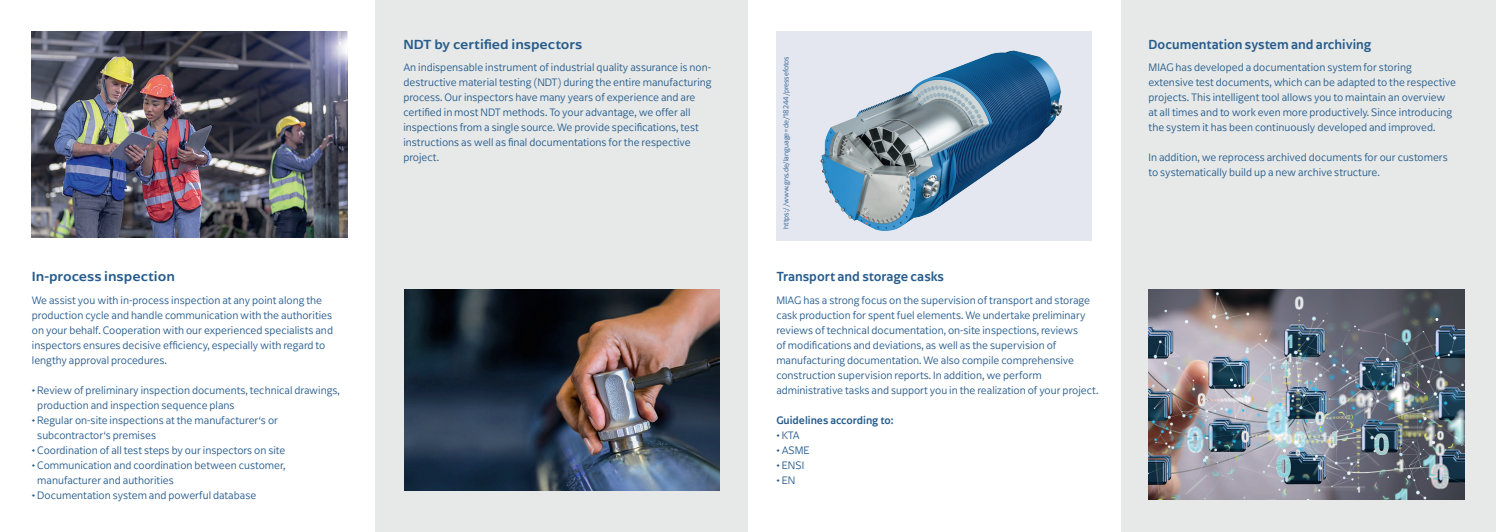
<style>
.page{position:relative;width:1496px;height:532px;background:#fff}
.page>*{position:absolute;margin:0;border:0;box-sizing:border-box;transform-origin:0 0}
.t1{font:500 13.75px "Arpona Sans";color:#265b8c;scale:.9 1}
.t2{font:500 13.75px "Arpona Sans";color:#265b8c}
.t3{font:300 11.25px/15px "Arpona Sans";color:#265b8c;scale:.9 1}
.t4{font:500 11.25px/15px "Arpona Sans";color:#265b8c;scale:.9 1}
.t5{font:300 7.5px "Arpona Sans";color:#265b8c;scale:.9 1}
.s1{font-weight:700}
.s2{font-weight:300}
</style>
<div class="page">
<div style="left:375px;top:0;width:373px;height:531px;background:#e6e9e8"></div>
<div style="left:1121px;top:0;width:374px;height:531px;background:#e6e9e8"></div>
<img style="left:32px;top:32px;width:315px;height:206px">
<img style="left:404px;top:290px;width:315px;height:200px">
<img style="left:1148px;top:290px;width:315px;height:209px">
<div style="left:776px;top:32px;width:315px;height:209px;background:#e4e7f0"></div>
<img style="left:820px;top:50px;width:242px;height:181px">
<p class="t2" style="left:32px;top:267px;width:144px">In-process inspection</p>
<p class="t3" style="left:32px;top:292px;width:336px">We assist you with in-process inspection at any point along the production cycle and handle communication with the authorities on your behalf. Cooperation with our experienced specialists and inspectors ensures decisive efficiency, especially with regard to lengthy approval procedures.</p>
<p class="t3" style="left:32px;top:382px;width:344px"><span class="s1">·</span> Review of preliminary inspection documents, technical drawings,</p>
<p class="t3" style="left:37px;top:397px;width:221px">production and inspection sequence plans</p>
<p class="t3" style="left:32px;top:412px;width:275px"><span class="s1">·</span> Regular on-site inspections at the manufacturer‘s or</p>
<p class="t3" style="left:37px;top:427px;width:133px">subcontractor‘s premises</p>
<p class="t3" style="left:32px;top:442px;width:283px"><span class="s1">·</span> Coordination of all test steps by our inspectors on site</p>
<p class="t3" style="left:32px;top:457px;width:283px"><span class="s1">·</span> Communication and coordination between customer,</p>
<p class="t3" style="left:37px;top:472px;width:153px">manufacturer and authorities</p>
<p class="t3" style="left:32px;top:487px;width:251px"><span class="s1">·</span> Documentation system and powerful database</p>
<p class="t2" style="left:403px;top:34px;width:180px">NDT by certified inspectors</p>
<p class="t3" style="left:403px;top:60px;width:344px">An indispensable instrument of industrial quality assurance is non&shy;destructive material testing (NDT) during the entire manufacturing process. Our inspectors have many years of experience and are certified in most NDT methods. To your advantage, we offer all inspections from a single source. We provide specifications, test instructions as well as final documentations for the respective project.</p>
<p class="t5" style="left:781px;top:229px;width:193px;rotate:-90deg">https://www.gns.de/language=de/18244/pressefotos</p>
<p class="t1" style="left:776px;top:267px;width:188px">Transport and storage casks</p>
<p class="t3" style="left:776px;top:292px;width:359px">MIAG has a strong focus on the supervision of transport and storage cask production for spent fuel elements. We undertake preliminary reviews of technical documentation, on-site inspections, reviews<br>of modifications and deviations, as well as the supervision of manufacturing documentation. We also compile comprehensive construction supervision reports. In addition, we perform administrative tasks and support you in the realization of your project.</p>
<p class="t4" style="left:776px;top:412px;width:132px">Guidelines according to: <span class="s1">·</span> <span class="s2">KTA<br></span><span class="s1">·</span> <span class="s2">ASME<br></span><span class="s1">·</span> <span class="s2">ENSI<br></span><span class="s1">·</span><span class="s2">EN</span></p>
<p class="t1" style="left:1148px;top:34px;width:249px">Documentation system and archiving</p>
<p class="t3" style="left:1148px;top:60px;width:343px">MIAG has developed a documentation system for storing extensive test documents, which can be adapted to the respective projects. This intelligent tool allows you to maintain an overview at all times and to work even more productively. Since introducing the system it has been continuously developed and improved.</p>
<p class="t3" style="left:1148px;top:150px;width:334px">In addition, we reprocess archived documents for our customers to systematically build up a new archive structure.</p>
</div>
